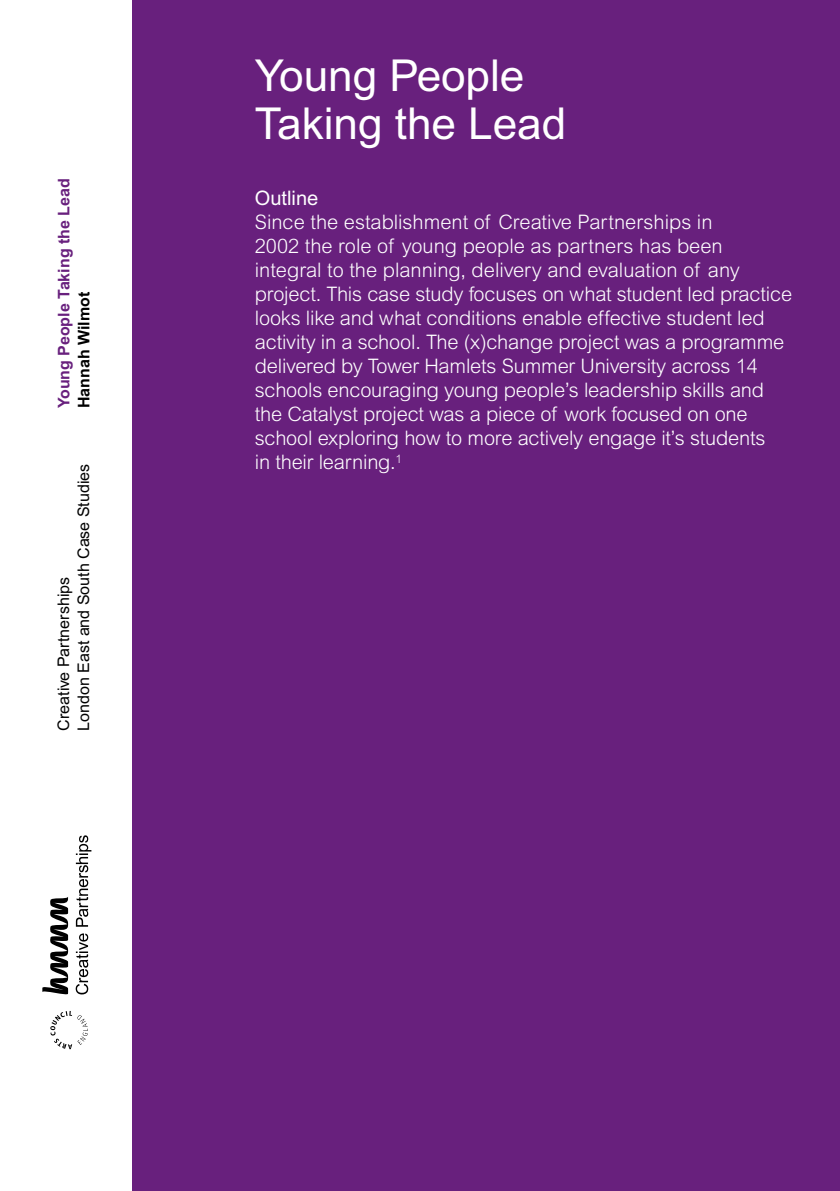
<style>
.page{position:relative;width:840px;height:1191px;background:#fff}
.page>*{position:absolute;margin:0;border:0;box-sizing:border-box;transform-origin:0 0}
.t1{font:44px/48px "Arial";color:#fff}
.t2{font:300 20px/24px "Arial";letter-spacing:-.01em;color:#fff}
.t3{font:20px "Arial";color:#fff}
.t4{font:16px/20px "Arial";color:#000}
.t5{font:700 16px "Arial";color:#68207d}
.t6{font:700 16px "Arial";color:#000}
</style>
<div class="page">
<svg style="left:76px;top:933px;width:12px;height:61px"></svg>
<svg style="left:76px;top:835px;width:15px;height:91px"></svg>
<svg style="left:42px;top:897px;width:26px;height:98px"></svg>
<svg style="left:50px;top:1011px;width:38px;height:38px"></svg>
<div style="left:132px;top:0;width:707px;height:1191px;background:#68207d"></div>
<p class="t5" style="left:54px;top:408px;width:231px;rotate:-90deg">Young People Taking the Lead</p>
<p class="t6" style="left:74px;top:408px;width:118px;rotate:-90deg">Hannah Wilmot</p>
<p class="t4" style="left:54px;top:730px;width:268px;rotate:-90deg">Creative Partnerships<br>London East and South Case Studies</p>
<h1 class="t1" style="left:255px;top:52px;width:313px">Young People<br>Taking the Lead</h1>
<p class="t3" style="left:255px;top:187px;width:65px">Outline</p>
<p class="t2" style="left:255px;top:210px;width:538px">Since the establishment of Creative Partnerships in<br>2002 the role of young people as partners has been integral to the planning, delivery and evaluation of any project. This case study focuses on what student led practice looks like and what conditions enable effective student led activity in a school. The (x)change project was a programme delivered by Tower Hamlets Summer University across 14 schools encouraging young people’s leadership skills and the Catalyst project was a piece of work focused on one school exploring how to more actively engage it’s students<br>in their learning.<sup>1</sup></p>
</div>
